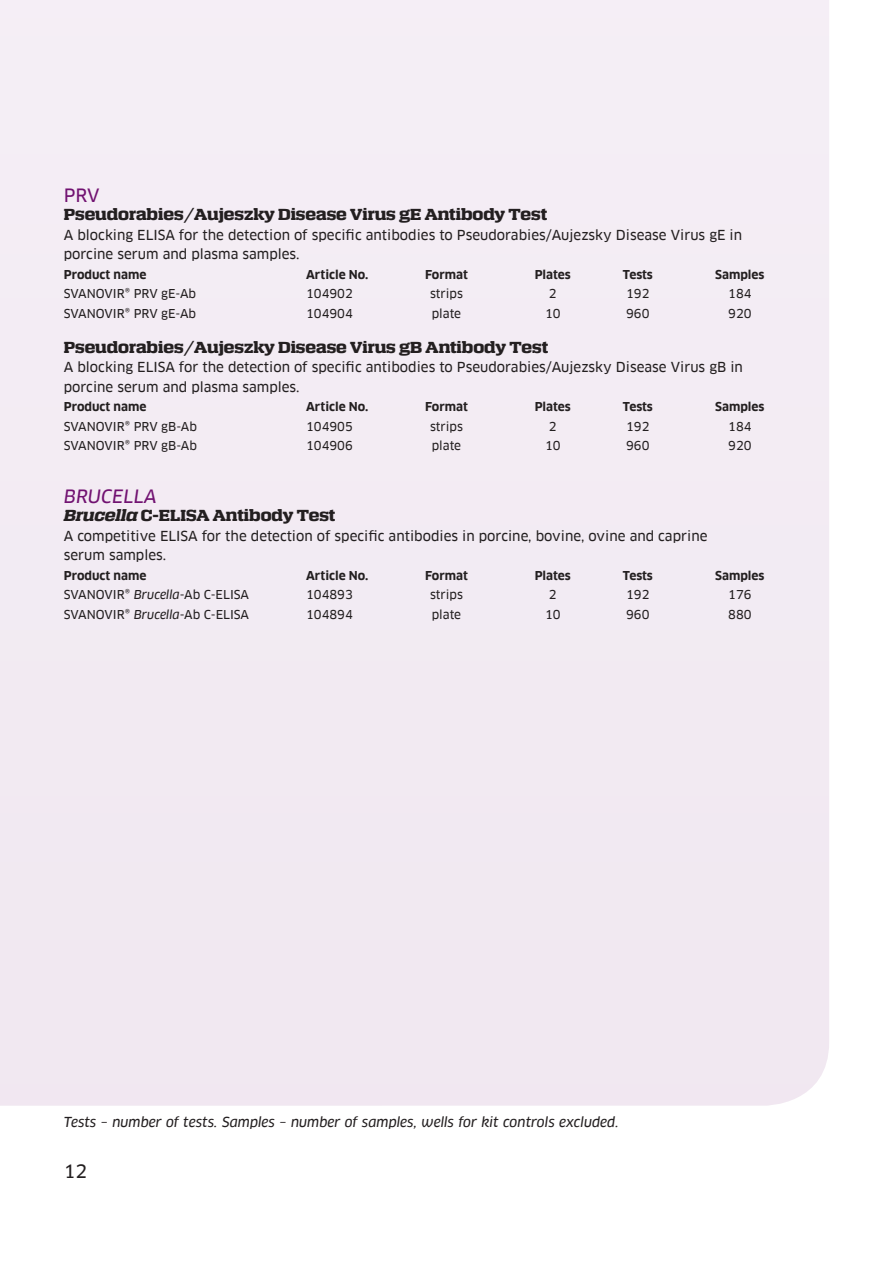
<style>
.page{position:relative;width:893px;height:1263px;background:#fff}
.page>*{position:absolute;margin:0;border:0;box-sizing:border-box;transform-origin:0 0}
.t1{font:italic 18px "Clan Offc News";color:#711271}
.t2{font:18px "Clan Offc News";color:#711271}
.t3{font:18px "Clan Offc News";color:#231f20}
.t4{font:700 15px "Calypso E";color:#231f20}
.t5{font:13.5px/19.5px "Clan Offc News";color:#231f20}
.t6{font:italic 13.5px "Clan Offc News";color:#231f20}
.t7{font:12px "Clan Offc News";color:#231f20}
.t8{font:700 12px "Clan Offc";color:#231f20}
.s1{font-style:italic}
</style>
<div class="page">
<div style="left:0;top:0;width:829px;height:1106px;background:#f2ebf3"></div>
<h1 class="t2" style="left:64px;top:186px;width:37px">PRV</h1>
<p class="t4" style="left:64px;top:202px;width:485px">Pseudorabies/Aujeszky Disease Virus gE Antibody Test</p>
<p class="t5" style="left:64px;top:225px;width:680px">A blocking ELISA for the detection of specific antibodies to Pseudorabies/Aujezsky Disease Virus gE in porcine serum and plasma samples.</p>
<p class="t8" style="left:64px;top:268px;width:84px">Product name</p>
<p class="t8" style="left:306px;top:268px;width:64px">Article No.</p>
<p class="t8" style="left:425px;top:268px;width:44px">Format</p>
<p class="t8" style="left:535px;top:268px;width:38px">Plates</p>
<p class="t8" style="left:623px;top:268px;width:32px">Tests</p>
<p class="t8" style="left:715px;top:268px;width:51px">Samples</p>
<p class="t7" style="left:64px;top:287px;width:134px">SVANOVIR® PRV gE-Ab</p>
<p class="t7" style="left:306px;top:287px;width:48px">104902</p>
<p class="t7" style="left:430px;top:287px;width:34px">strips</p>
<p class="t7" style="left:549px;top:287px;width:9px">2</p>
<p class="t7" style="left:626px;top:287px;width:25px">192</p>
<p class="t7" style="left:728px;top:287px;width:25px">184</p>
<p class="t7" style="left:64px;top:307px;width:134px">SVANOVIR® PRV gE-Ab</p>
<p class="t7" style="left:306px;top:307px;width:48px">104904</p>
<p class="t7" style="left:432px;top:307px;width:31px">plate</p>
<p class="t7" style="left:545px;top:307px;width:17px">10</p>
<p class="t7" style="left:626px;top:307px;width:25px">960</p>
<p class="t7" style="left:728px;top:307px;width:25px">920</p>
<p class="t4" style="left:64px;top:335px;width:486px">Pseudorabies/Aujeszky Disease Virus gB Antibody Test</p>
<p class="t5" style="left:64px;top:358px;width:681px">A blocking ELISA for the detection of specific antibodies to Pseudorabies/Aujezsky Disease Virus gB in porcine serum and plasma samples.</p>
<p class="t8" style="left:64px;top:400px;width:84px">Product name</p>
<p class="t8" style="left:306px;top:400px;width:64px">Article No.</p>
<p class="t8" style="left:425px;top:400px;width:44px">Format</p>
<p class="t8" style="left:535px;top:400px;width:38px">Plates</p>
<p class="t8" style="left:623px;top:400px;width:32px">Tests</p>
<p class="t8" style="left:715px;top:400px;width:51px">Samples</p>
<p class="t7" style="left:64px;top:420px;width:135px">SVANOVIR® PRV gB-Ab</p>
<p class="t7" style="left:306px;top:420px;width:48px">104905</p>
<p class="t7" style="left:430px;top:420px;width:34px">strips</p>
<p class="t7" style="left:549px;top:420px;width:9px">2</p>
<p class="t7" style="left:626px;top:420px;width:25px">192</p>
<p class="t7" style="left:728px;top:420px;width:25px">184</p>
<p class="t7" style="left:64px;top:439px;width:135px">SVANOVIR® PRV gB-Ab</p>
<p class="t7" style="left:306px;top:439px;width:48px">104906</p>
<p class="t7" style="left:432px;top:439px;width:31px">plate</p>
<p class="t7" style="left:545px;top:439px;width:17px">10</p>
<p class="t7" style="left:626px;top:439px;width:25px">960</p>
<p class="t7" style="left:728px;top:439px;width:25px">920</p>
<h1 class="t1" style="left:64px;top:487px;width:95px">BRUCELLA</h1>
<p class="t4" style="left:64px;top:503px;width:273px"><span class="s1">Brucella</span> C-ELISA Antibody Test</p>
<p class="t5" style="left:64px;top:526px;width:645px">A competitive ELISA for the detection of specific antibodies in porcine, bovine, ovine and caprine serum samples.</p>
<p class="t8" style="left:64px;top:569px;width:84px">Product name</p>
<p class="t8" style="left:306px;top:569px;width:64px">Article No.</p>
<p class="t8" style="left:425px;top:569px;width:44px">Format</p>
<p class="t8" style="left:535px;top:569px;width:38px">Plates</p>
<p class="t8" style="left:623px;top:569px;width:32px">Tests</p>
<p class="t8" style="left:715px;top:569px;width:51px">Samples</p>
<p class="t7" style="left:64px;top:588px;width:187px">SVANOVIR® <span class="s1">Brucella</span>-Ab C-ELISA</p>
<p class="t7" style="left:306px;top:588px;width:48px">104893</p>
<p class="t7" style="left:430px;top:588px;width:34px">strips</p>
<p class="t7" style="left:549px;top:588px;width:9px">2</p>
<p class="t7" style="left:626px;top:588px;width:25px">192</p>
<p class="t7" style="left:728px;top:588px;width:25px">176</p>
<p class="t7" style="left:64px;top:608px;width:187px">SVANOVIR® <span class="s1">Brucella</span>-Ab C-ELISA</p>
<p class="t7" style="left:306px;top:608px;width:48px">104894</p>
<p class="t7" style="left:432px;top:608px;width:31px">plate</p>
<p class="t7" style="left:545px;top:608px;width:17px">10</p>
<p class="t7" style="left:626px;top:608px;width:25px">960</p>
<p class="t7" style="left:728px;top:608px;width:25px">880</p>
<p class="t6" style="left:64px;top:1114px;width:556px">Tests – number of tests. Samples – number of samples, wells for kit controls excluded.</p>
<h1 class="t3" style="left:64px;top:1161px;width:25px">12</h1>
</div>
